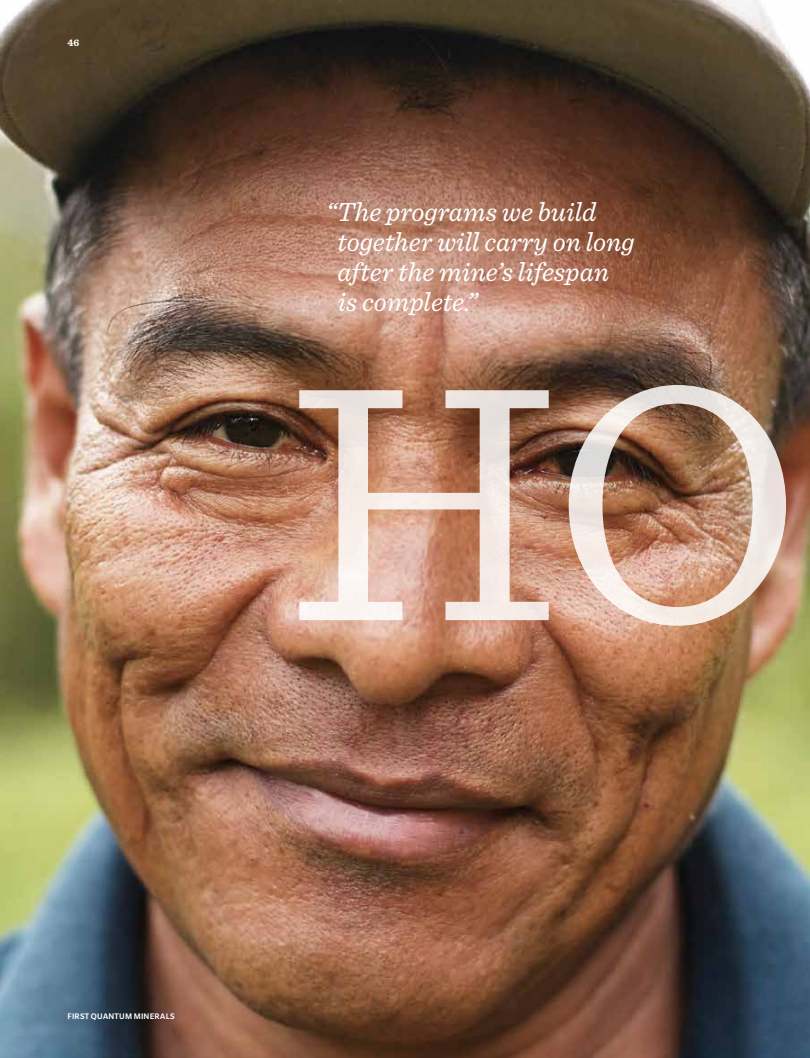
<style>
.page{position:relative;width:810px;height:1058px;background:#fff}
.page>*{position:absolute;margin:0;border:0;box-sizing:border-box;transform-origin:0 0}
.t1{font:352.38px "Sentinel";color:#fff}
.t2{font:italic 27.5px/30px "Sentinel";color:#fff}
.t3{font:700 10px "Sentinel";color:#fff}
.t4{font:500 8.75px "Slate Std";letter-spacing:.03em;color:#fff}
</style>
<div class="page">
<img style="left:0;top:0;width:810px;height:1058px">
<p class="t3" style="left:68px;top:36px;width:13px">46</p>
<p class="t2" style="left:337px;top:196px;width:299px;text-indent:-11px">“The programs we build together will carry on long after the mine’s lifespan is complete.”</p>
<h1 class="t1" style="left:288px;top:282px;width:516px">HO</h1>
<p class="t4" style="left:68px;top:1011px;width:109px">FIRST QUANTUM MINERALS</p>
</div>
